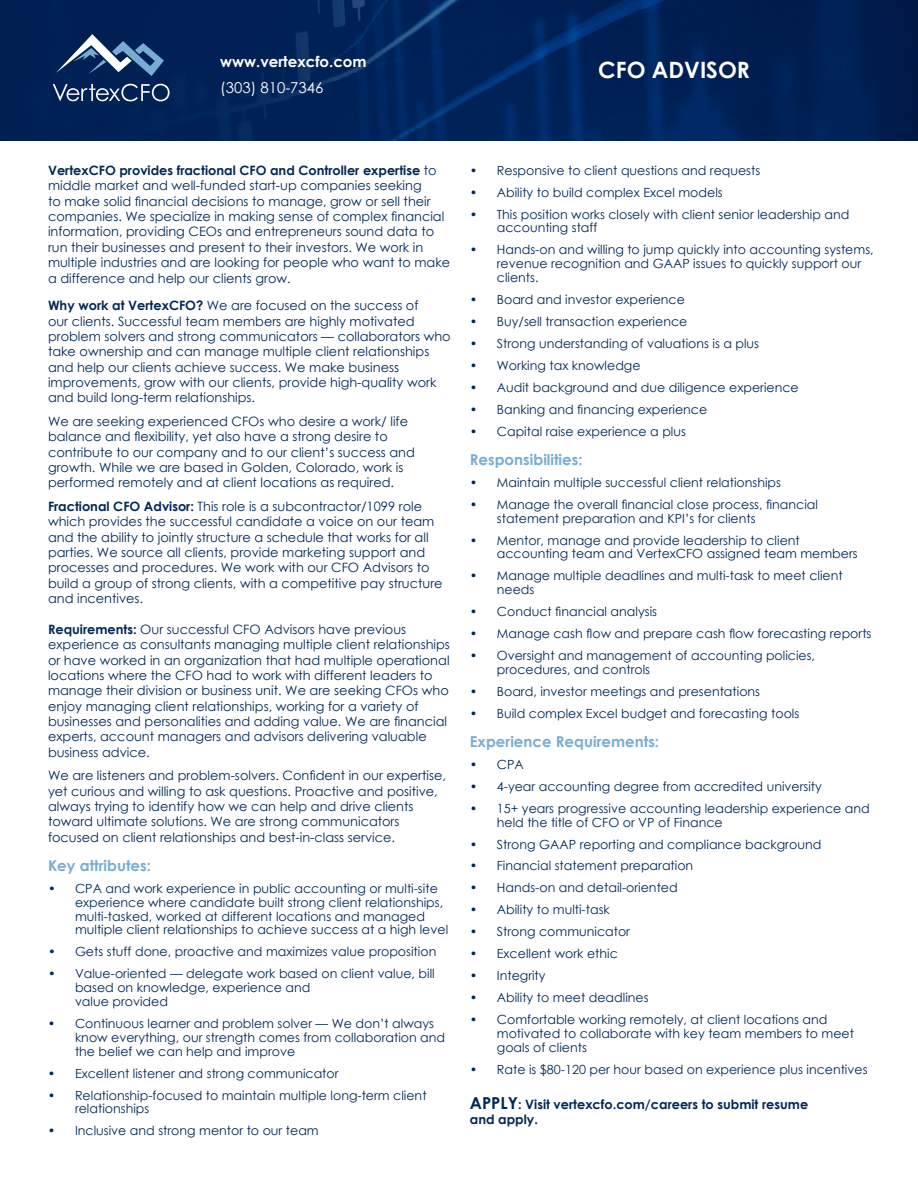
<style>
.page{position:relative;width:918px;height:1188px;background:#fff}
.page>*{position:absolute;margin:0;border:0;box-sizing:border-box;transform-origin:0 0}
.t1{font:700 22.5px "Century Gothic";color:#fff}
.t2{font:700 15px "Century Gothic";color:#78add3}
.t3{font:700 15px "Century Gothic";color:#fff}
.t4{font:15px "Century Gothic";color:#fff}
.t5{font:12.9px/15.5px "Century Gothic";color:#002856}
.t6{font:700 12.9px/15px "Century Gothic";color:#002856}
.t7{font:12.6px/13.8px "Century Gothic";color:#002856}
.s1{font-weight:700}
.s2{font-size:16.5px}
</style>
<div class="page">
<img style="left:0;top:0;width:918px;height:141px">
<svg style="left:53px;top:84px;width:117px;height:17px;background:#3f577f"></svg>
<svg style="left:56px;top:34px;width:108px;height:42px;background:#34547f"></svg>
<p class="t3" style="left:220px;top:50px;width:148px">www.vertexcfo.com</p>
<p class="t4" style="left:220px;top:77px;width:105px">(303) 810-7346</p>
<h1 class="t1" style="left:598px;top:53px;width:153px">CFO ADVISOR</h1>
<p class="t5" style="left:48px;top:162px;width:404px"><span class="s1">VertexCFO provides fractional CFO and Controller expertise</span> to middle market and well-funded start-up companies seeking<br>to make solid financial decisions to manage, grow or sell their companies. We specialize in making sense of complex financial information, providing CEOs and entrepreneurs sound data to run their businesses and present to their investors. We work in multiple industries and are looking for people who want to make a difference and help our clients grow.</p>
<p class="t5" style="left:48px;top:298px;width:404px"><span class="s1">Why work at VertexCFO?</span> We are focused on the success of<br>our clients. Successful team members are highly motivated problem solvers and strong communicators — collaborators who take ownership and can manage multiple client relationships and help our clients achieve success. We make business improvements, grow with our clients, provide high-quality work and build long-term relationships.</p>
<p class="t5" style="left:48px;top:413px;width:368px">We are seeking experienced CFOs who desire a work/ life balance and flexibility, yet also have a strong desire to contribute to our company and to our client’s success and growth. While we are based in Golden, Colorado, work is performed remotely and at client locations as required.</p>
<p class="t5" style="left:48px;top:498px;width:396px"><span class="s1">Fractional CFO Advisor:</span> This role is a subcontractor/1099 role which provides the successful candidate a voice on our team and the ability to jointly structure a schedule that works for all parties. We source all clients, provide marketing support and processes and procedures. We work with our CFO Advisors to build a group of strong clients, with a competitive pay structure and incentives.</p>
<p class="t5" style="left:48px;top:621px;width:403px"><span class="s1">Requirements:</span> Our successful CFO Advisors have previous experience as consultants managing multiple client relationships or have worked in an organization that had multiple operational locations where the CFO had to work with different leaders to manage their division or business unit. We are seeking CFOs who enjoy managing client relationships, working for a variety of businesses and personalities and adding value. We are financial experts, account managers and advisors delivering valuable business advice.</p>
<p class="t5" style="left:48px;top:768px;width:400px">We are listeners and problem-solvers. Confident in our expertise, yet curious and willing to ask questions. Proactive and positive, always trying to identify how we can help and drive clients toward ultimate solutions. We are strong communicators focused on client relationships and best-in-class service.</p>
<p class="t2" style="left:48px;top:854px;width:104px">Key attributes:</p>
<p class="t7" style="left:75px;top:881px;width:375px;text-indent:-27px">• CPA and work experience in public accounting or multi-site experience where candidate built strong client relationships, multi-tasked, worked at different locations and managed multiple client relationships to achieve success at a high level</p>
<p class="t7" style="left:48px;top:945px;width:390px">• Gets stuff done, proactive and maximizes value proposition</p>
<p class="t7" style="left:75px;top:967px;width:361px;text-indent:-27px">• Value-oriented — delegate work based on client value, bill based on knowledge, experience and<br>value provided</p>
<p class="t7" style="left:75px;top:1016px;width:372px;text-indent:-27px">• Continuous learner and problem solver — We don’t always know everything, our strength comes from collaboration and the belief we can help and improve</p>
<p class="t7" style="left:48px;top:1066px;width:292px">• Excellent listener and strong communicator</p>
<p class="t7" style="left:75px;top:1088px;width:353px;text-indent:-27px">• Relationship-focused to maintain multiple long-term client relationships</p>
<p class="t7" style="left:48px;top:1124px;width:272px">• Inclusive and strong mentor to our team</p>
<p class="t7" style="left:470px;top:163px;width:292px">• Responsive to client questions and requests</p>
<p class="t7" style="left:470px;top:185px;width:254px">• Ability to build complex Excel models</p>
<p class="t7" style="left:497px;top:207px;width:354px;text-indent:-27px">• This position works closely with client senior leadership and accounting staff</p>
<p class="t7" style="left:497px;top:243px;width:378px;text-indent:-27px">• Hands-on and willing to jump quickly into accounting systems, revenue recognition and GAAP issues to quickly support our clients.</p>
<p class="t7" style="left:470px;top:292px;width:217px">• Board and investor experience</p>
<p class="t7" style="left:470px;top:314px;width:219px">• Buy/sell transaction experience</p>
<p class="t7" style="left:470px;top:336px;width:291px">• Strong understanding of valuations is a plus</p>
<p class="t7" style="left:470px;top:358px;width:172px">• Working tax knowledge</p>
<p class="t7" style="left:470px;top:380px;width:330px">• Audit background and due diligence experience</p>
<p class="t7" style="left:470px;top:402px;width:239px">• Banking and financing experience</p>
<p class="t7" style="left:470px;top:424px;width:218px">• Capital raise experience a plus</p>
<p class="t2" style="left:470px;top:448px;width:114px">Responsibilities:</p>
<p class="t7" style="left:470px;top:475px;width:313px">• Maintain multiple successful client relationships</p>
<p class="t7" style="left:497px;top:497px;width:323px;text-indent:-27px">• Manage the overall financial close process, financial statement preparation and KPI’s for clients</p>
<p class="t7" style="left:497px;top:533px;width:362px;text-indent:-27px">• Mentor, manage and provide leadership to client accounting team and VertexCFO assigned team members</p>
<p class="t7" style="left:497px;top:569px;width:347px;text-indent:-27px">• Manage multiple deadlines and multi-task to meet client needs</p>
<p class="t7" style="left:470px;top:604px;width:189px">• Conduct financial analysis</p>
<p class="t7" style="left:470px;top:626px;width:403px">• Manage cash flow and prepare cash flow forecasting reports</p>
<p class="t7" style="left:497px;top:648px;width:320px;text-indent:-27px">• Oversight and management of accounting policies, procedures, and controls</p>
<p class="t7" style="left:470px;top:684px;width:292px">• Board, investor meetings and presentations</p>
<p class="t7" style="left:470px;top:706px;width:331px">• Build complex Excel budget and forecasting tools</p>
<p class="t2" style="left:470px;top:730px;width:191px">Experience Requirements:</p>
<p class="t7" style="left:470px;top:757px;width:56px">• CPA</p>
<p class="t7" style="left:470px;top:779px;width:354px">• 4-year accounting degree from accredited university</p>
<p class="t7" style="left:497px;top:801px;width:374px;text-indent:-27px">• 15+ years progressive accounting leadership experience and held the title of CFO or VP of Finance</p>
<p class="t7" style="left:470px;top:837px;width:353px">• Strong GAAP reporting and compliance background</p>
<p class="t7" style="left:470px;top:859px;width:225px">• Financial statement preparation</p>
<p class="t7" style="left:470px;top:881px;width:209px">• Hands-on and detail-oriented</p>
<p class="t7" style="left:470px;top:903px;width:142px">• Ability to multi-task</p>
<p class="t7" style="left:470px;top:925px;width:162px">• Strong communicator</p>
<p class="t7" style="left:470px;top:947px;width:149px">• Excellent work ethic</p>
<p class="t7" style="left:470px;top:969px;width:77px">• Integrity</p>
<p class="t7" style="left:470px;top:991px;width:180px">• Ability to meet deadlines</p>
<p class="t7" style="left:497px;top:1012px;width:359px;text-indent:-27px">• Comfortable working remotely, at client locations and motivated to collaborate with key team members to meet goals of clients</p>
<p class="t7" style="left:470px;top:1062px;width:399px">• Rate is $80-120 per hour based on experience plus incentives</p>
<p class="t6" style="left:470px;top:1096px;width:340px"><span class="s2">APPLY</span>: Visit vertexcfo.com/careers to submit resume and apply.</p>
</div>
